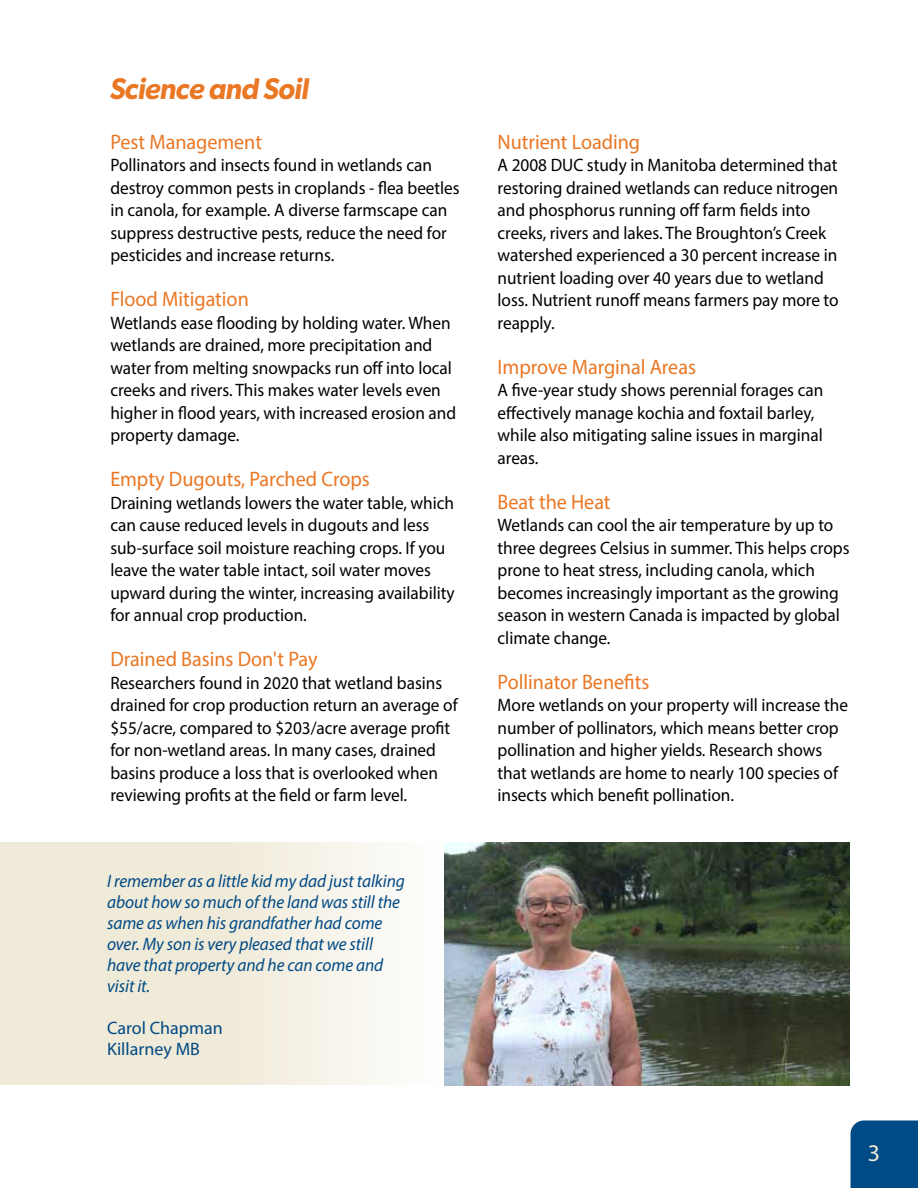
<style>
.page{position:relative;width:918px;height:1188px;background:#fff}
.page>*{position:absolute;margin:0;border:0;box-sizing:border-box;transform-origin:0 0}
.t1{font:italic 600 30px "Gibson";letter-spacing:-.02em;color:#e97724;scale:.96 1}
.t2{font:24px "Myriad Pro";color:#f0ead8}
.t3{font:21px "Myriad Pro";color:#e97724;scale:.96 1}
.t4{font:18px/22.5px "Myriad Pro";color:#000;scale:.96 1}
.t5{font:italic 18px/21px "Myriad Pro";letter-spacing:-.005em;color:#004a85;scale:.96 1}
.t6{font:18px/21px "Myriad Pro";color:#004a85}
</style>
<div class="page">
<div style="left:850px;top:1120px;width:68px;height:68px;background:#004a85"></div>
<div style="left:0;top:842px;width:446px;height:243px;background:linear-gradient(to right,#ede6cf,#f8f7f3)"></div>
<img style="left:445px;top:842px;width:405px;height:243px">
<hr style="left:0;top:574px;width:1px;height:243px;background:#f0ead8">
<h1 class="t1" style="left:110px;top:71px;width:209px">Science and Soil</h1>
<p class="t3" style="left:110px;top:129px;width:160px">Pest Management</p>
<p class="t4" style="left:110px;top:153px;width:366px">Pollinators and insects found in wetlands can destroy common pests in croplands - flea beetles in canola, for example. A diverse farmscape can suppress destructive pests, reduce the need for pesticides and increase returns.</p>
<p class="t3" style="left:110px;top:286px;width:146px">Flood Mitigation</p>
<p class="t4" style="left:110px;top:311px;width:362px">Wetlands ease flooding by holding water. When wetlands are drained, more precipitation and water from melting snowpacks run off into local creeks and rivers. This makes water levels even higher in flood years, with increased erosion and property damage.</p>
<p class="t3" style="left:110px;top:466px;width:272px">Empty Dugouts, Parched Crops</p>
<p class="t4" style="left:110px;top:491px;width:360px">Draining wetlands lowers the water table, which can cause reduced levels in dugouts and less sub-surface soil moisture reaching crops. If you leave the water table intact, soil water moves upward during the winter, increasing availability for annual crop production.</p>
<p class="t3" style="left:110px;top:646px;width:217px">Drained Basins Don't Pay</p>
<p class="t4" style="left:110px;top:671px;width:363px">Researchers found in 2020 that wetland basins drained for crop production return an average of $55/acre, compared to $203/acre average profit for non-wetland areas. In many cases, drained basins produce a loss that is overlooked when reviewing profits at the field or farm level.</p>
<p class="t5" style="left:107px;top:871px;width:312px">I remember as a little kid my dad just talking about how so much of the land was still the same as when his grandfather had come over. My son is very pleased that we still have that property and he can come and visit it.</p>
<p class="t6" style="left:107px;top:1018px;width:117px">Carol Chapman<br>Killarney MB</p>
<p class="t3" style="left:498px;top:129px;width:150px">Nutrient Loading</p>
<p class="t4" style="left:498px;top:153px;width:357px">A 2008 DUC study in Manitoba determined that restoring drained wetlands can reduce nitrogen and phosphorus running off farm fields into creeks, rivers and lakes. The Broughton’s Creek watershed experienced a 30 percent increase in nutrient loading over 40 years due to wetland loss. Nutrient runoff means farmers pay more to reapply.</p>
<p class="t3" style="left:498px;top:354px;width:208px">Improve Marginal Areas</p>
<p class="t4" style="left:498px;top:378px;width:341px">A five-year study shows perennial forages can effectively manage kochia and foxtail barley, while also mitigating saline issues in marginal areas.</p>
<p class="t3" style="left:498px;top:489px;width:119px">Beat the Heat</p>
<p class="t4" style="left:498px;top:513px;width:368px">Wetlands can cool the air temperature by up to three degrees Celsius in summer. This helps crops prone to heat stress, including canola, which becomes increasingly important as the growing season in western Canada is impacted by global climate change.</p>
<p class="t3" style="left:498px;top:669px;width:160px">Pollinator Benefits</p>
<p class="t4" style="left:498px;top:693px;width:367px">More wetlands on your property will increase the number of pollinators, which means better crop pollination and higher yields. Research shows that wetlands are home to nearly 100 species of insects which benefit pollination.</p>
<h2 class="t2" style="left:868px;top:1138px;width:14px">3</h2>
</div>
